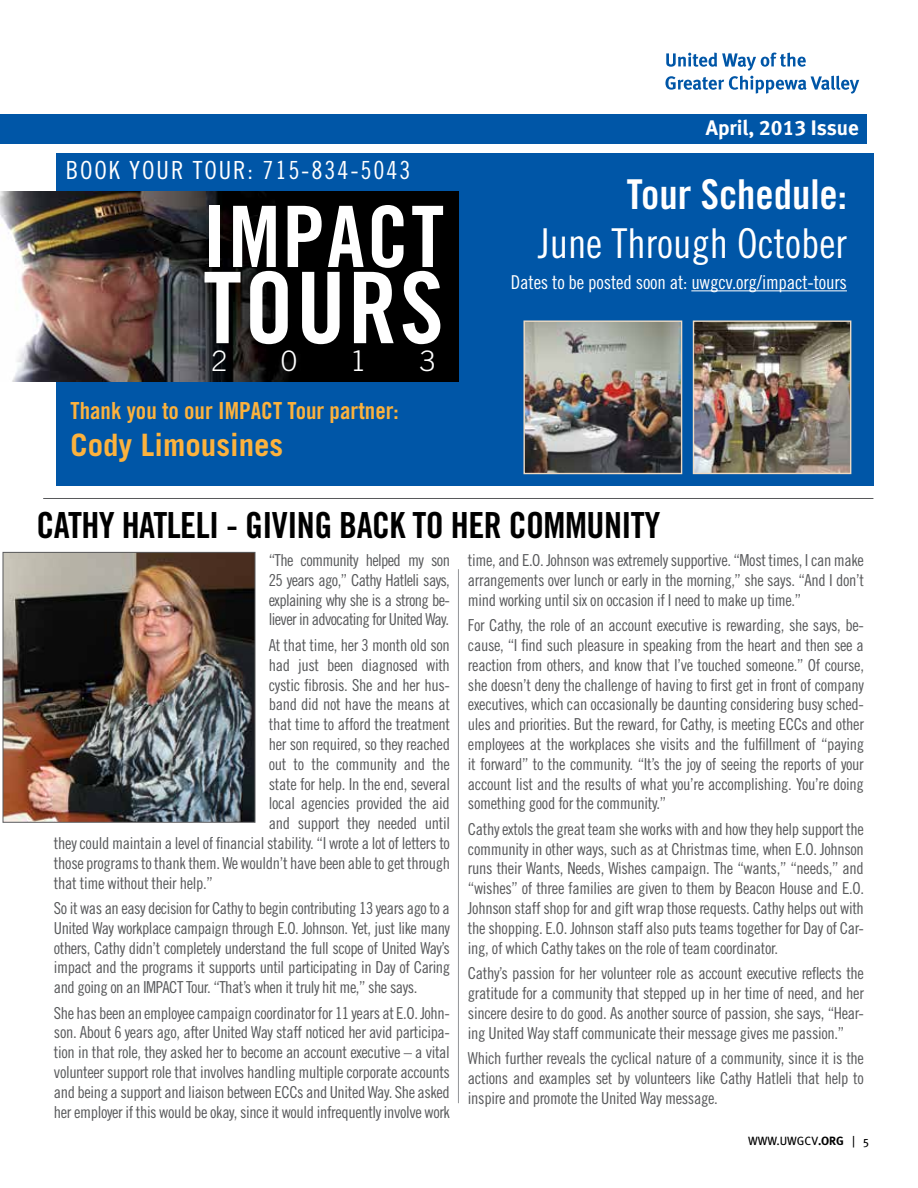
<style>
.page{position:relative;width:918px;height:1188px;background:#fff}
.page>*{position:absolute;margin:0;border:0;box-sizing:border-box;transform-origin:0 0}
.t1{font:98.85px "Trade Gothic Bold Cond Twenty";letter-spacing:.025em;color:#fff}
.t2{font:84.75px "Trade Gothic Bold Cond Twenty";letter-spacing:.025em;color:#fff}
.t3{font:41.1px "Trade Gothic Cond Eighteen";color:#fff}
.t4{font:41.1px "Trade Gothic Bold Cond Twenty";color:#fff}
.t5{font:36px "Trade Gothic Bold Cond Twenty";letter-spacing:-.015em;color:#000}
.t6{font:700 30.9px "Trade Gothic";color:#fcb23d}
.t7{font:300 28.2px "Trade Gothic";color:#fff}
.t8{font:25.05px "Trade Gothic Cond Eighteen";letter-spacing:.075em;color:#fff}
.t9{font:23.55px "Trade Gothic Bold Cond Twenty";color:#fcb23d}
.t10{font:21px "Meta Bold LF";color:#fff}
.t11{font:19.05px "Trade Gothic Cond Eighteen";letter-spacing:-.01em;color:#fff}
.t12{font:16.5px/19.8px "Trade Gothic Cond Eighteen";letter-spacing:-.02em;color:#58595b;text-align:justify}
.t13{font:12px "Meta";color:#000}
.s1{font-weight:700}
</style>
<div class="page">
<div style="left:0;top:115px;width:866px;height:29px;background:#0056a7"></div>
<svg style="left:665px;top:53px;width:194px;height:41px"></svg>
<hr style="left:458px;top:569px;width:1px;height:534px;background:#939598">
<img style="left:5px;top:554px;width:248px;height:267px">
<div style="left:3px;top:552px;width:252px;height:271px;border:1px solid #58595b"></div>
<hr style="left:43px;top:498px;width:830px;height:1px;background:#58595b">
<div style="left:56px;top:153px;width:817px;height:333px;background:#0056a7"></div>
<div style="left:26px;top:192px;width:433px;height:190px;background:#000"></div>
<img style="left:0;top:192px;width:293px;height:190px">
<img style="left:695px;top:322px;width:154px;height:150px">
<div style="left:693px;top:320px;width:158px;height:154px;border:1px solid #eedac3"></div>
<hr style="left:691px;top:290px;width:156px;height:1px;background:#fff">
<img style="left:525px;top:322px;width:155px;height:150px">
<div style="left:523px;top:320px;width:159px;height:154px;border:1px solid #eedac3"></div>
<h3 class="t8" style="left:66px;top:156px;width:346px">BOOK YOUR TOUR: 715-834-5043</h3>
<h2 class="t2" style="left:203px;top:185px;width:243px">IMPACT</h2>
<h1 class="t1" style="left:203px;top:248px;width:242px">TOURS</h1>
<h3 class="t7" style="left:212px;top:345px;width:17px">2</h3>
<h3 class="t7" style="left:281px;top:345px;width:17px">0</h3>
<h3 class="t7" style="left:350px;top:345px;width:17px">1</h3>
<h3 class="t7" style="left:420px;top:345px;width:17px">3</h3>
<h3 class="t9" style="left:71px;top:397px;width:330px">Thank you to our IMPACT Tour partner:</h3>
<h3 class="t6" style="left:71px;top:426px;width:214px">Cody Limousines</h3>
<p class="t10" style="left:706px;top:115px;width:154px">April, 2013 Issue</p>
<h3 class="t4" style="left:627px;top:169px;width:222px">Tour Schedule:</h3>
<h3 class="t3" style="left:538px;top:219px;width:310px">June Through October</h3>
<p class="t11" style="left:511px;top:271px;width:338px">Dates to be posted soon at: uwgcv.org/impact-tours</p>
<h3 class="t5" style="left:36px;top:504px;width:625px">CATHY HATLELI - GIVING BACK TO HER COMMUNITY</h3>
<p class="t12" style="left:269px;top:550px;width:183px">“The community helped my son 25 years ago,” Cathy Hatleli says, explaining why she is a strong be&shy;liever in advocating for United Way.</p>
<p class="t12" style="left:269px;top:635px;width:183px">At that time, her 3 month old son</p>
<p class="t12" style="left:269px;top:655px;width:183px">had just been diagnosed with</p>
<p class="t12" style="left:269px;top:675px;width:183px">cystic fibrosis. She and her hus-</p>
<p class="t12" style="left:269px;top:694px;width:183px">band did not have the means at</p>
<p class="t12" style="left:269px;top:714px;width:183px">that time to afford the treatment</p>
<p class="t12" style="left:269px;top:734px;width:183px">her son required, so they reached</p>
<p class="t12" style="left:269px;top:754px;width:183px">out to the community and the</p>
<p class="t12" style="left:269px;top:774px;width:183px">state for help. In the end, several</p>
<p class="t12" style="left:269px;top:793px;width:183px">local agencies provided the aid</p>
<p class="t12" style="left:269px;top:813px;width:183px">and support they needed until</p>
<p class="t12" style="left:54px;top:833px;width:398px">they could maintain a level of financial stability. “I wrote a lot of letters to</p>
<p class="t12" style="left:54px;top:853px;width:398px">those programs to thank them. We wouldn’t have been able to get through</p>
<p class="t12" style="left:54px;top:873px;width:161px">that time without their help.”</p>
<p class="t12" style="left:54px;top:898px;width:398px">So it was an easy decision for Cathy to begin contributing 13 years ago to a United Way workplace campaign through E.O. Johnson. Yet, just like many others, Cathy didn’t completely understand the full scope of United Way’s impact and the programs it supports until participating in Day of Caring and going on an IMPACT Tour. “That’s when it truly hit me,” she says.</p>
<p class="t12" style="left:54px;top:1003px;width:398px">She has been an employee campaign coordinator for 11 years at E.O. John&shy;son. About 6 years ago, after United Way staff noticed her avid participa&shy;tion in that role, they asked her to become an account executive – a vital volunteer support role that involves handling multiple corporate accounts and being a support and liaison between ECCs and United Way. She asked her employer if this would be okay, since it would infrequently involve work</p>
<p class="t12" style="left:468px;top:550px;width:398px">time, and E.O. Johnson was extremely supportive. “Most times, I can make arrangements over lunch or early in the morning,” she says. “And I don’t mind working until six on occasion if I need to make up time.”</p>
<p class="t12" style="left:468px;top:615px;width:398px">For Cathy, the role of an account executive is rewarding, she says, be&shy;cause, “I find such pleasure in speaking from the heart and then see a reaction from others, and know that I’ve touched someone.” Of course, she doesn’t deny the challenge of having to first get in front of company executives, which can occasionally be daunting considering busy sched&shy;ules and priorities. But the reward, for Cathy, is meeting ECCs and other employees at the workplaces she visits and the fulfillment of “paying it forward” to the community. “It’s the joy of seeing the reports of your account list and the results of what you’re accomplishing. You’re doing something good for the community.”</p>
<p class="t12" style="left:468px;top:819px;width:398px">Cathy extols the great team she works with and how they help support the community in other ways, such as at Christmas time, when E.O. Johnson runs their Wants, Needs, Wishes campaign. The “wants,” “needs,” and “wishes” of three families are given to them by Beacon House and E.O.<br>Johnson staff shop for and gift wrap those requests. Cathy helps out with the shopping. E.O. Johnson staff also puts teams together for Day of Car&shy;ing, of which Cathy takes on the role of team coordinator.</p>
<p class="t12" style="left:468px;top:963px;width:398px">Cathy’s passion for her volunteer role as account executive reflects the gratitude for a community that stepped up in her time of need, and her sincere desire to do good. As another source of passion, she says, “Hear&shy;ing United Way staff communicate their message gives me passion.”</p>
<p class="t12" style="left:468px;top:1048px;width:398px">Which further reveals the cyclical nature of a community, since it is the actions and examples set by volunteers like Cathy Hatleli that help to inspire and promote the United Way message.</p>
<p class="t13" style="left:748px;top:1134px;width:122px">WWW.UWGCV<span class="s1">.ORG</span> | 5</p>
</div>
